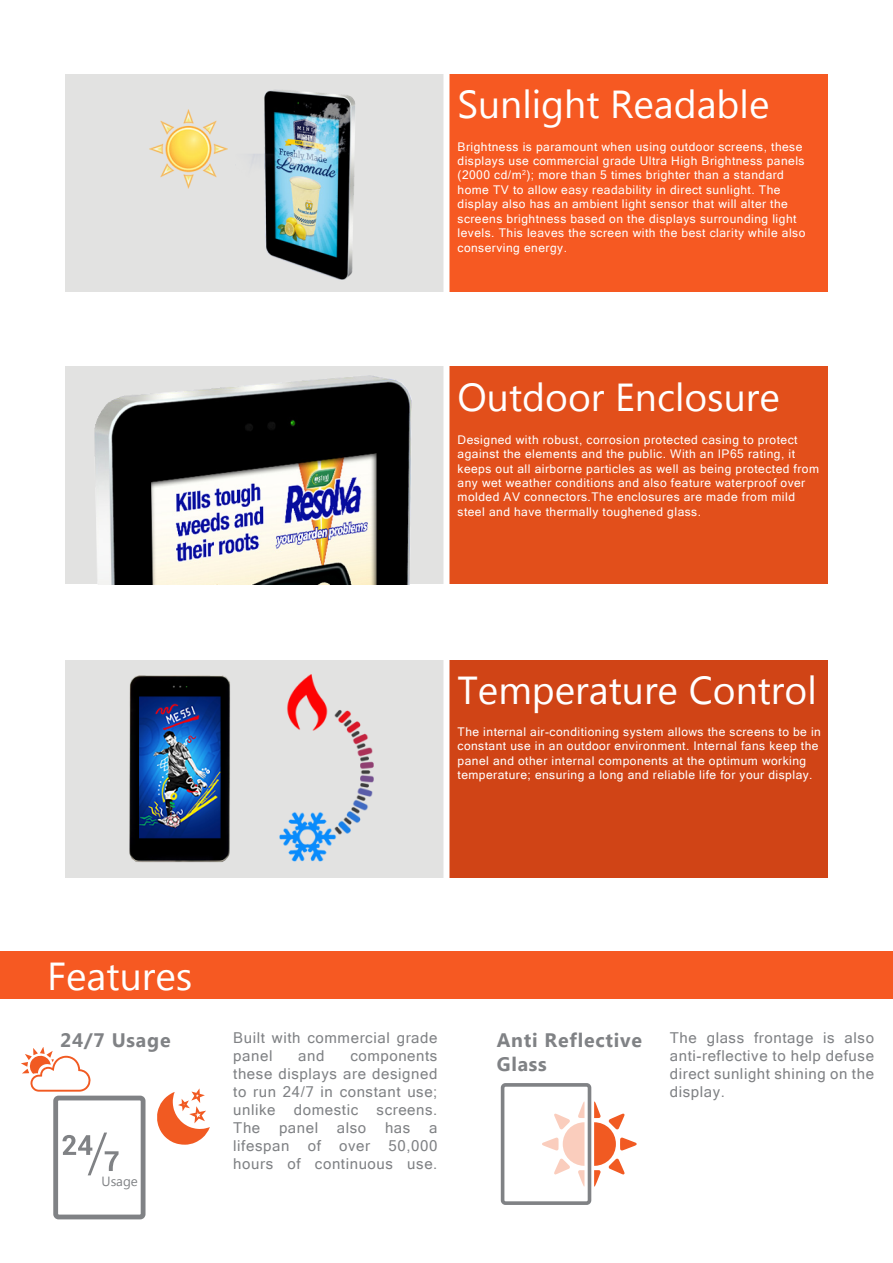
<style>
.page{position:relative;width:893px;height:1263px;background:#fff}
.page>*{position:absolute;margin:0;border:0;box-sizing:border-box;transform-origin:0 0}
.t1{font:39px "Microsoft New Tai Lue";color:#fff}
.t2{font:700 19.5px "Microsoft Tai Le";letter-spacing:.04em;color:#808285}
.t3{font:15px/18px "Microsoft Sans Serif";letter-spacing:.04em;color:#808285;text-align:justify}
.t4{font:13.35px "Microsoft Tai Le";color:#808285}
.t5{font:12px/14.4px "Microsoft Sans Serif";letter-spacing:.04em;color:#fff}
</style>
<div class="page">
<div style="left:446px;top:75px;width:382px;height:217px;background:#f65922"></div>
<div style="left:446px;top:660px;width:382px;height:217px;background:#d04416"></div>
<div style="left:64px;top:75px;width:382px;height:217px;background:#e2e2e1"></div>
<img style="left:149px;top:90px;width:206px;height:190px">
<div style="left:501px;top:1083px;width:90px;height:122px;border:4px solid #808285;border-radius:3px"></div>
<svg style="left:594px;top:1101px;width:43px;height:85px"></svg>
<svg style="left:542px;top:1102px;width:42px;height:84px"></svg>
<div style="left:53px;top:1095px;width:93px;height:124px;border:5px solid #808285;border-radius:3px"></div>
<svg style="left:62px;top:1132px;width:57px;height:43px"></svg>
<svg style="left:21px;top:1047px;width:70px;height:45px"></svg>
<svg style="left:157px;top:1088px;width:53px;height:57px"></svg>
<div style="left:0;top:951px;width:893px;height:48px;background:#f65922"></div>
<div style="left:446px;top:366px;width:382px;height:218px;background:#e24f1b"></div>
<div style="left:443px;top:0;width:6px;height:915px;background:#fff"></div>
<img style="left:65px;top:660px;width:378px;height:217px">
<img style="left:65px;top:366px;width:378px;height:218px">
<p class="t1" style="left:458px;top:82px;width:313px">Sunlight Readable</p>
<p class="t5" style="left:458px;top:139px;width:349px">Brightness is paramount when using outdoor screens, these displays use commercial grade Ultra High Brightness panels (2000 cd/m<sup>2</sup>); more than 5 times brighter than a standard home TV to allow easy readability in direct sunlight. The display also has an ambient light sensor that will alter the screens brightness based on the displays surrounding light levels. This leaves the screen with the best clarity while also conserving energy.</p>
<p class="t1" style="left:458px;top:375px;width:324px">Outdoor Enclosure</p>
<p class="t5" style="left:458px;top:432px;width:363px">Designed with robust, corrosion protected casing to protect against the elements and the public. With an IP65 rating, it keeps out all airborne particles as well as being protected from any wet weather conditions and also feature waterproof over molded AV connectors.The enclosures are made from mild steel and have thermally toughened glass.</p>
<p class="t1" style="left:458px;top:667px;width:361px">Temperature Control</p>
<p class="t1" style="left:47px;top:954px;width:147px">Features</p>
<p class="t5" style="left:458px;top:724px;width:365px">The internal air-conditioning system allows the screens to be in constant use in an outdoor environment. Internal fans keep the panel and other internal components at the optimum working temperature; ensuring a long and reliable life for your display.</p>
<p class="t2" style="left:497px;top:1029px;width:147px">Anti Reflective</p>
<p class="t2" style="left:497px;top:1052px;width:52px">Glass</p>
<p class="t2" style="left:60px;top:1029px;width:112px">24/7 Usage</p>
<p class="t3" style="left:670px;top:1029px;width:206px">The glass frontage is also anti-reflective to help defuse direct sunlight shining on the display.</p>
<p class="t3" style="left:233px;top:1029px;width:206px">Built with commercial grade panel</p>
<p class="t3" style="left:298px;top:1047px;width:28px">and</p>
<p class="t3" style="left:233px;top:1047px;width:206px;text-indent:117px">components these displays are designed to run 24/7 in constant use; unlike domestic screens.<br>The panel also has a lifespan of over 50,000 hours of continuous use.</p>
<p class="t4" style="left:102px;top:1173px;width:38px">Usage</p>
</div>
